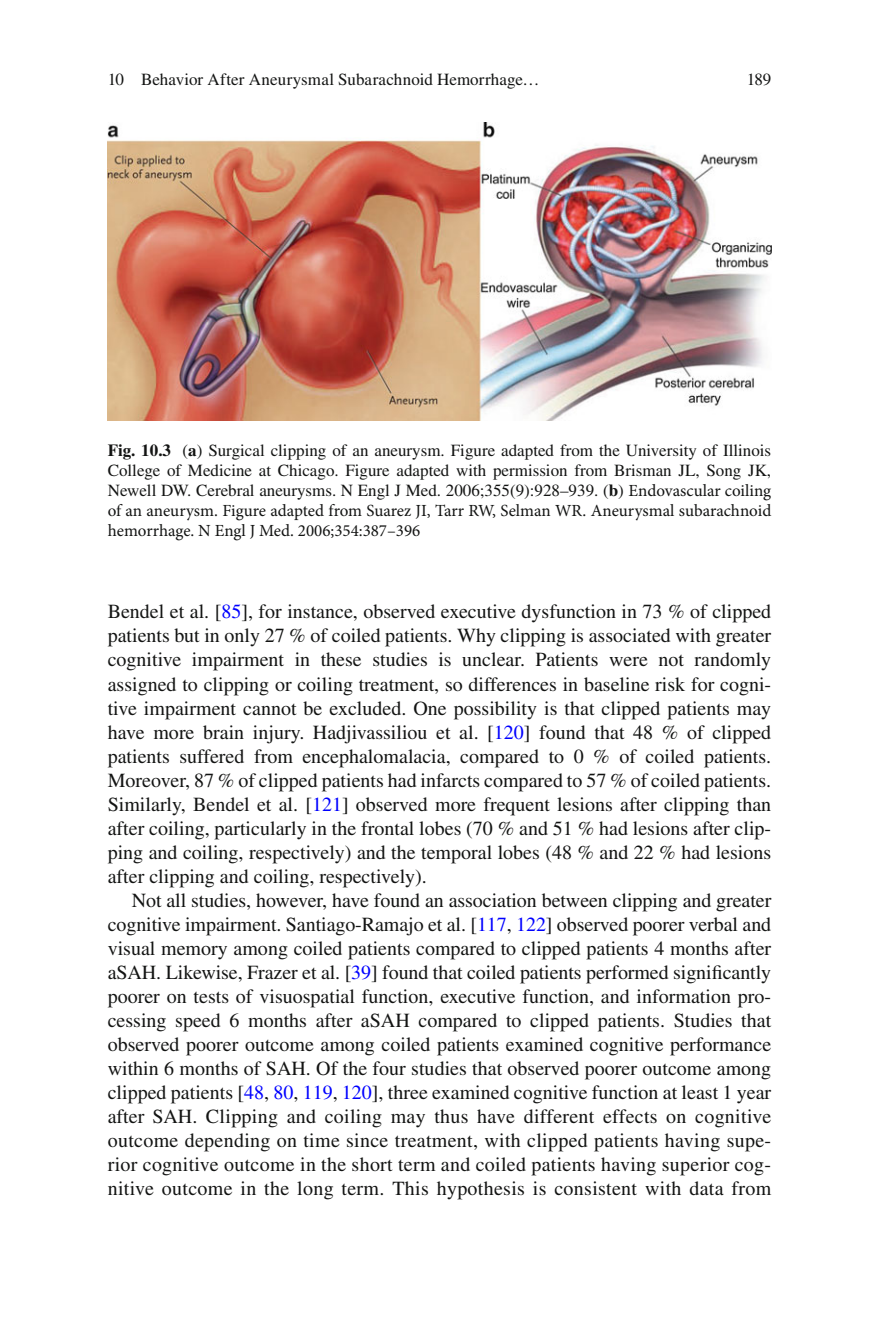
<style>
.page{position:relative;width:879px;height:1333px;background:#fff}
.page>*{position:absolute;margin:0;border:0;box-sizing:border-box;transform-origin:0 0}
.t1{font:20px/24px "Times";letter-spacing:.005em;color:#131413;text-align:justify}
.t2{font:17px/20px "Times";color:#131413;text-align:justify}
.t3{font:17px/20px "Minion Pro";color:#131413}
.s1{font-weight:700}
.s2{font-family:"Minion Pro"}
.s3{color:#00f}
</style>
<div class="page">
<img style="left:108px;top:122px;width:663px;height:298px">
<p class="t2" style="left:108px;top:71px;width:433px">10 Behavior After Aneurysmal Subarachnoid Hemorrhage…</p>
<p class="t2" style="left:747px;top:71px;width:26px">189</p>
<p class="t2" style="left:108px;top:442px;width:665px"><span class="s1">Fig. 10.3</span> ( <span class="s1">a</span> ) Surgical clipping of an aneurysm. Figure adapted from the University of Illinois College of Medicine at Chicago. Figure adapted with permission from Brisman JL, Song JK, Newell DW. Cerebral aneurysms. N Engl J Med. 2006;355(9):928–939. ( <span class="s1">b</span> ) <span class="s2">Endovascular coiling</span></p>
<p class="t3" style="left:108px;top:502px;width:665px">of an aneurysm. Figure adapted from Suarez JI, Tarr RW, Selman WR. Aneurysmal subarachnoid hemorrhage. N Engl J Med. 2006;354:387–396</p>
<p class="t1" style="left:108px;top:601px;width:665px">Bendel et al. [ <span class="s3">85</span> ], for instance, observed executive dysfunction in 73 % of clipped patients but in only 27 % of coiled patients. Why clipping is associated with greater cognitive impairment in these studies is unclear. Patients were not randomly assigned to clipping or coiling treatment, so differences in baseline risk for cogni&shy;tive impairment cannot be excluded. One possibility is that clipped patients may have more brain injury. Hadjivassiliou et al. [ <span class="s3">120</span> ] found that 48 % of clipped patients suffered from encephalomalacia, compared to 0 % of coiled patients.<br>Moreover, 87 % of clipped patients had infarcts compared to 57 % of coiled patients.<br>Similarly, Bendel et al. [ <span class="s3">121</span> ] observed more frequent lesions after clipping than after coiling, particularly in the frontal lobes (70 % and 51 % had lesions after clip&shy;ping and coiling, respectively) and the temporal lobes (48 % and 22 % had lesions after clipping and coiling, respectively).</p>
<p class="t1" style="left:108px;top:889px;width:665px;text-indent:24px">Not all studies, however, have found an association between clipping and greater cognitive impairment. Santiago-Ramajo et al. [ <span class="s3">117</span> , <span class="s3">122</span> ] observed poorer verbal and visual memory among coiled patients compared to clipped patients 4 months after aSAH. Likewise, Frazer et al. [ <span class="s3">39</span> ] found that coiled patients performed significantly poorer on tests of visuospatial function, executive function, and information pro&shy;cessing speed 6 months after aSAH compared to clipped patients. Studies that observed poorer outcome among coiled patients examined cognitive performance within 6 months of SAH. Of the four studies that observed poorer outcome among clipped patients [ <span class="s3">48</span> , <span class="s3">80</span> , <span class="s3">119</span> , <span class="s3">120</span> ], three examined cognitive function at least 1 year after SAH. Clipping and coiling may thus have different effects on cognitive outcome depending on time since treatment, with clipped patients having supe&shy;rior cognitive outcome in the short term and coiled patients having superior cog&shy;nitive outcome in the long term. This hypothesis is consistent with data from</p>
</div>
